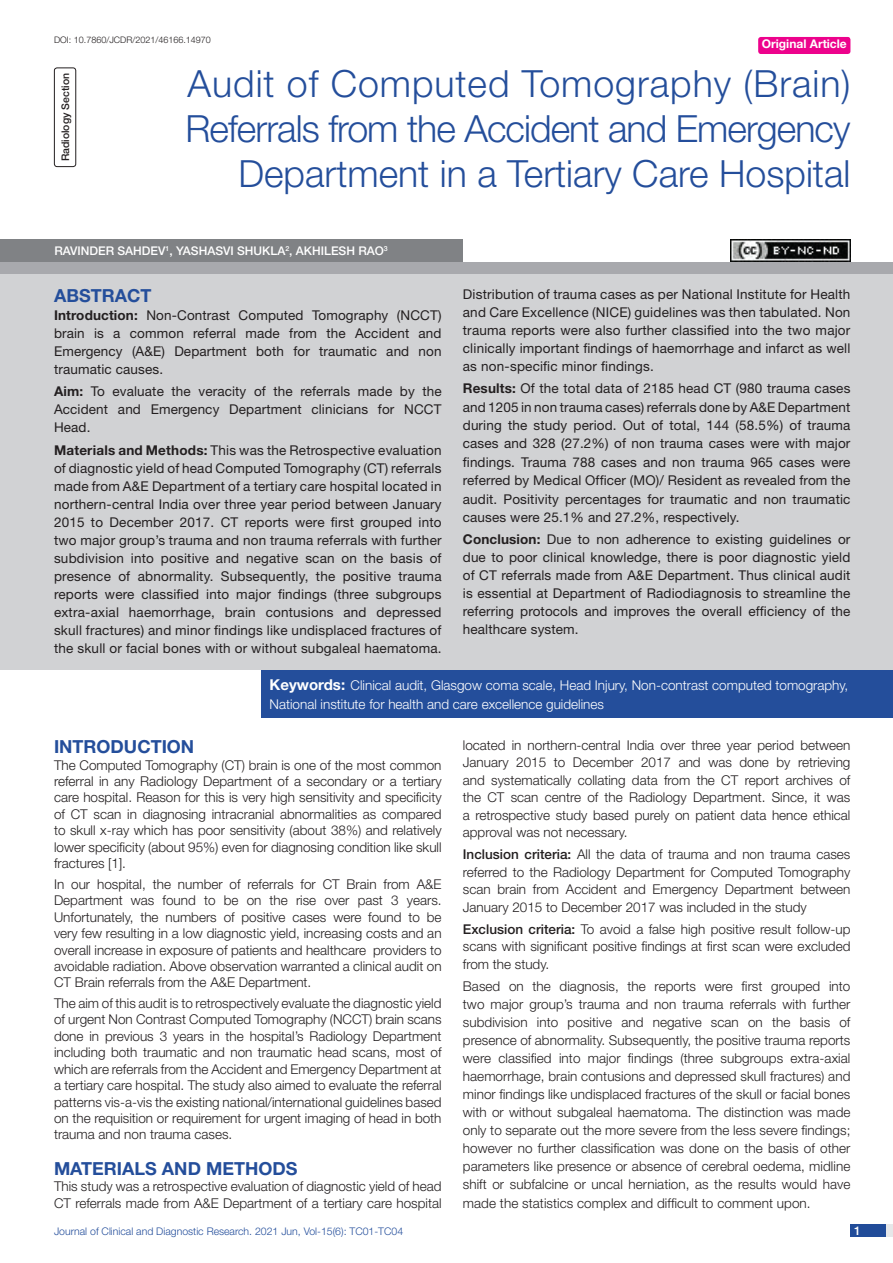
<style>
.page{position:relative;width:893px;height:1263px;background:#fff}
.page>*{position:absolute;margin:0;border:0;box-sizing:border-box;transform-origin:0 0}
.t1{font:300 37.5px/45px "Helvetica Neue";color:#244e9b;text-align:right}
.Heading{font:700 18px "Helvetica Neue";color:#244e9b}
.Abstract_head{font:700 18px "Helvetica Neue";color:#244e9b}
.Body_text{font:300 13.5px/16.4px "Helvetica Neue";color:#231f20;text-align:justify}
.Abstract_Text{font:13.5px/18px "Helvetica Neue";letter-spacing:.01em;color:#231f20;text-align:justify}
.Key_words{font:300 13.5px/18.8px "Helvetica Neue";color:#fff}
.Author{font:500 12px "Helvetica Neue";color:#fff}
.t2{font:700 12px "Helvetica Neue";color:#fff}
.t3{font:300 10.5px "Helvetica Neue";color:#244e9b}
.section{font:500 10.5px "Helvetica Neue";color:#231f20}
.DOI{font:300 9px "Helvetica Neue";color:#231f20}
.s1{font-weight:700}
.s2{font-weight:700;font-size:15px}
.s3{font-weight:500}
</style>
<div class="page">
<div style="left:850px;top:1224px;width:43px;height:13px;background:#e6e7e9"></div>
<div style="left:850px;top:1224px;width:35px;height:13px;background:#214c99"></div>
<div style="left:758px;top:37px;width:92px;height:17px;background:#ed028c;border-radius:3px"></div>
<div style="left:54px;top:68px;width:22px;height:99px;border:1px solid #231f20;border-radius:3px"></div>
<div style="left:0;top:262px;width:893px;height:12px;background:#a8a9ad"></div>
<div style="left:0;top:239px;width:463px;height:23px;background:#808285"></div>
<div style="left:0;top:274px;width:893px;height:396px;background:#d1d2d4"></div>
<div style="left:261px;top:670px;width:632px;height:47px;background:#244e9b"></div>
<img style="left:730px;top:239px;width:120px;height:23px">
<p class="DOI" style="left:54px;top:35px;width:158px">DOI: 10.7860/JCDR/2021/46166.14970</p>
<p class="t2" style="left:762px;top:37px;width:87px">Original Article</p>
<p class="section" style="left:59px;top:161px;width:90px;rotate:-90deg">Radiology Section</p>
<p class="t1" style="left:186px;top:60px;width:666px">Audit of Computed Tomography (Brain)<br>Referrals from the Accident and Emergency<br>Department in a Tertiary Care Hospital</p>
<p class="Author" style="left:54px;top:244px;width:335px">RAVINDER SAHDEV<sup>1</sup>, YASHASVI SHUKLA<sup>2</sup>, AKHILESH RAO<sup>3</sup></p>
<p class="Abstract_head" style="left:54px;top:285px;width:99px">ABSTRACT</p>
<p class="Abstract_Text" style="left:54px;top:306px;width:389px"><span class="s1">Introduction:</span> Non-Contrast Computed Tomography (NCCT) brain is a common referral made from the Accident and Emergency (A&amp;E) Department both for traumatic and non traumatic causes.</p>
<p class="Abstract_Text" style="left:54px;top:382px;width:389px"><span class="s1">Aim:</span> To evaluate the veracity of the referrals made by the Accident and Emergency Department clinicians for NCCT Head.</p>
<p class="Abstract_Text" style="left:54px;top:441px;width:389px"><span class="s1">Materials and Methods:</span> This was the Retrospective evaluation of diagnostic yield of head Computed Tomography (CT) referrals made from A&amp;E Department of a tertiary care hospital located in northern-central India over three year period between January 2015 to December 2017. CT reports were first grouped into two major group’s trauma and non trauma referrals with further subdivision into positive and negative scan on the basis of presence of abnormality. Subsequently, the positive trauma reports were classified into major findings (three subgroups extra-axial haemorrhage, brain contusions and depressed skull fractures) and minor findings like undisplaced fractures of the skull or facial bones with or without subgaleal haematoma.</p>
<p class="Abstract_Text" style="left:463px;top:285px;width:389px">Distribution of trauma cases as per National Institute for Health and Care Excellence (NICE) guidelines was then tabulated. Non trauma reports were also further classified into the two major clinically important findings of haemorrhage and infarct as well as non-specific minor findings.</p>
<p class="Abstract_Text" style="left:463px;top:379px;width:389px"><span class="s1">Results:</span> Of the total data of 2185 head CT (980 trauma cases and 1205 in non trauma cases) referrals done by A&amp;E Department during the study period. Out of total, 144 (58.5%) of trauma cases and 328 (27.2%) of non trauma cases were with major findings. Trauma 788 cases and non trauma 965 cases were referred by Medical Officer (MO)/ Resident as revealed from the audit. Positivity percentages for traumatic and non traumatic causes were 25.1% and 27.2%, respectively.</p>
<p class="Abstract_Text" style="left:463px;top:530px;width:389px"><span class="s1">Conclusion:</span> Due to non adherence to existing guidelines or due to poor clinical knowledge, there is poor diagnostic yield of CT referrals made from A&amp;E Department. Thus clinical audit is essential at Department of Radiodiagnosis to streamline the referring protocols and improves the overall efficiency of the healthcare system.</p>
<p class="Key_words" style="left:270px;top:675px;width:580px"><span class="s2">Keywords:</span> Clinical audit, Glasgow coma scale, Head Injury, Non-contrast computed tomography,<br>National institute for health and care excellence guidelines</p>
<p class="Heading" style="left:54px;top:736px;width:142px">INTRODUCTION</p>
<p class="Body_text" style="left:54px;top:756px;width:389px">The Computed Tomography (CT) brain is one of the most common referral in any Radiology Department of a secondary or a tertiary care hospital. Reason for this is very high sensitivity and specificity of CT scan in diagnosing intracranial abnormalities as compared to skull x-ray which has poor sensitivity (about 38%) and relatively lower specificity (about 95%) even for diagnosing condition like skull fractures [1].</p>
<p class="Body_text" style="left:54px;top:875px;width:389px">In our hospital, the number of referrals for CT Brain from A&amp;E Department was found to be on the rise over past 3 years.<br>Unfortunately, the numbers of positive cases were found to be very few resulting in a low diagnostic yield, increasing costs and an overall increase in exposure of patients and healthcare providers to avoidable radiation. Above observation warranted a clinical audit on CT Brain referrals from the A&amp;E Department.</p>
<p class="Body_text" style="left:54px;top:995px;width:389px">The aim of this audit is to retrospectively evaluate the diagnostic yield of urgent Non Contrast Computed Tomography (NCCT) brain scans done in previous 3 years in the hospital’s Radiology Department including both traumatic and non traumatic head scans, most of which are referrals from the Accident and Emergency Department at a tertiary care hospital. The study also aimed to evaluate the referral patterns vis-a-vis the existing national/international guidelines based on the requisition or requirement for urgent imaging of head in both trauma and non trauma cases.</p>
<p class="Heading" style="left:54px;top:1157px;width:245px">MATERIALS AND METHODS</p>
<p class="Body_text" style="left:54px;top:1178px;width:389px;line-height:16.8px">This study was a retrospective evaluation of diagnostic yield of head<br>CT referrals made from A&amp;E Department of a tertiary care hospital</p>
<p class="Body_text" style="left:463px;top:736px;width:389px;line-height:17.4px">located in northern-central India over three year period between January 2015 to December 2017 and was done by retrieving and systematically collating data from the CT report archives of the CT scan centre of the Radiology Department. Since, it was a retrospective study based purely on patient data hence ethical approval was not necessary.</p>
<p class="Body_text" style="left:463px;top:845px;width:389px;line-height:17.7px"><span class="s3">Inclusion criteria:</span> All the data of trauma and non trauma cases referred to the Radiology Department for Computed Tomography scan brain from Accident and Emergency Department between January 2015 to December 2017 was included in the study</p>
<p class="Body_text" style="left:463px;top:920px;width:389px;line-height:17.5px"><span class="s3">Exclusion criteria:</span> To avoid a false high positive result follow-up scans with significant positive findings at first scan were excluded from the study.</p>
<p class="Body_text" style="left:463px;top:977px;width:389px;line-height:18px">Based on the diagnosis, the reports were first grouped into two major group’s trauma and non trauma referrals with further subdivision into positive and negative scan on the basis of presence of abnormality. Subsequently, the positive trauma reports were classified into major findings (three subgroups extra-axial haemorrhage, brain contusions and depressed skull fractures) and minor findings like undisplaced fractures of the skull or facial bones with or without subgaleal haematoma. The distinction was made only to separate out the more severe from the less severe findings; however no further classification was done on the basis of other parameters like presence or absence of cerebral oedema, midline shift or subfalcine or uncal herniation, as the results would have made the statistics complex and difficult to comment upon.</p>
<p class="t3" style="left:54px;top:1225px;width:351px">Journal of Clinical and Diagnostic Research. 2021 Jun, Vol-15(6): TC01-TC04</p>
<p class="Author" style="left:854px;top:1223px;width:8px">1</p>
</div>
